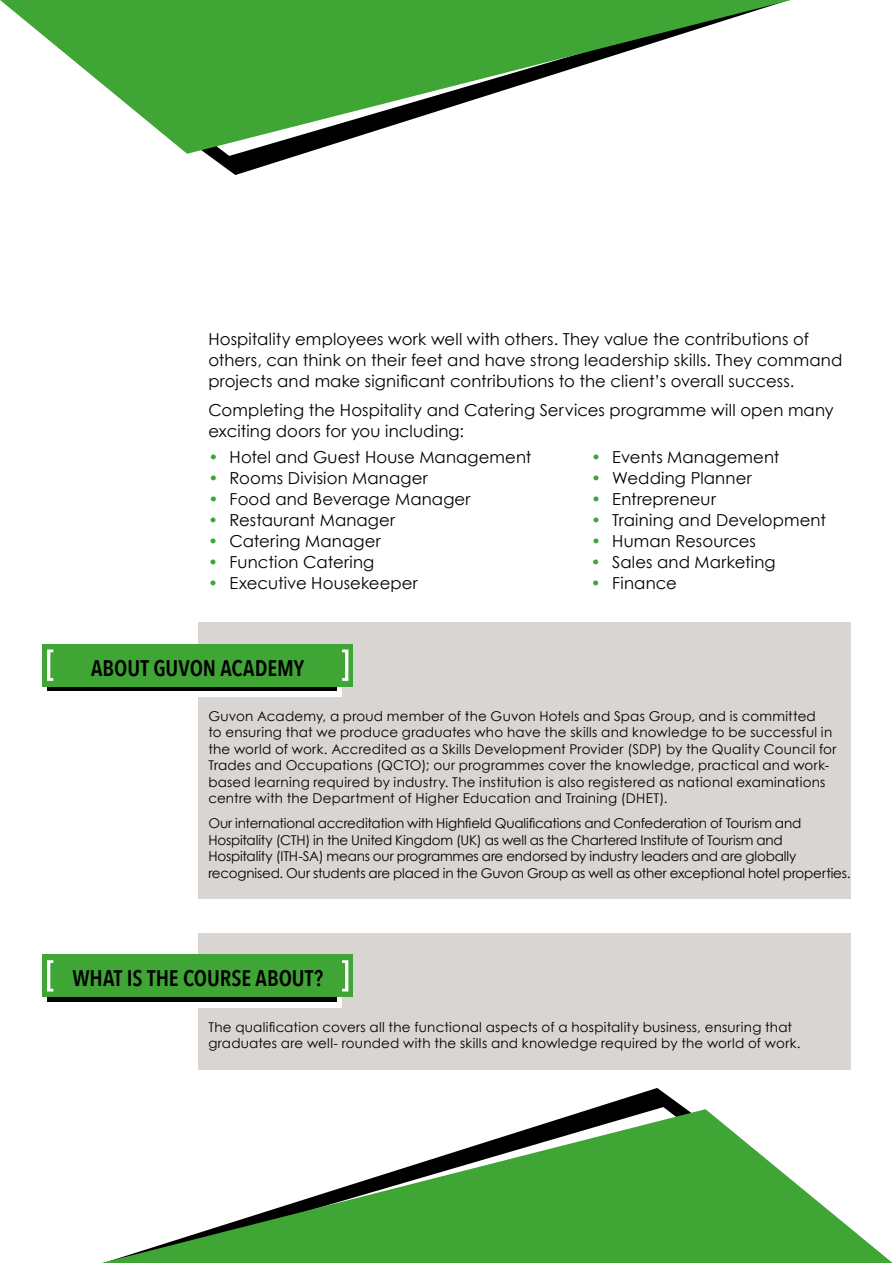
<style>
.page{position:relative;width:893px;height:1263px;background:#fff}
.page>*{position:absolute;margin:0;border:0;box-sizing:border-box;transform-origin:0 0}
.t1{font:600 22.5px "Avenir Next Condensed";letter-spacing:-.005em;color:#000}
.t2{font:16.5px/21px "Century Gothic";letter-spacing:.01em;color:#000}
.t3{font:13.5px/16.5px "Century Gothic";letter-spacing:.01em;color:#000}
.t4{font:13.5px/16.5px "Century Gothic";letter-spacing:-.015em;color:#000}
.s1{color:#3fa535}
</style>
<div class="page">
<svg style="left:209px;top:156px;width:87px;height:19px"></svg>
<svg style="left:0;top:0;width:791px;height:154px;fill:#3fa535"></svg>
<svg style="left:597px;top:1088px;width:86px;height:19px"></svg>
<svg style="left:102px;top:1109px;width:791px;height:154px;fill:#3fa535"></svg>
<div style="left:198px;top:623px;width:652px;height:276px;background:#d9d5d3"></div>
<div style="left:43px;top:654px;width:299px;height:43px;background:#fff"></div>
<svg style="left:47px;top:686px;width:290px;height:5px"></svg>
<div style="left:43px;top:644px;width:310px;height:42px;background:#3fa535"></div>
<svg style="left:47px;top:649px;width:6px;height:32px"></svg>
<svg style="left:342px;top:649px;width:6px;height:32px"></svg>
<div style="left:198px;top:933px;width:652px;height:136px;background:#d9d5d3"></div>
<svg style="left:47px;top:997px;width:295px;height:10px"></svg>
<div style="left:47px;top:959px;width:290px;height:42px;background:#000"></div>
<div style="left:43px;top:954px;width:310px;height:43px;background:#3fa535"></div>
<svg style="left:47px;top:960px;width:6px;height:31px"></svg>
<svg style="left:342px;top:960px;width:6px;height:31px"></svg>
<p class="t2" style="left:208px;top:328px;width:635px">Hospitality employees work well with others. They value the contributions of others, can think on their feet and have strong leadership skills. They command projects and make significant contributions to the client’s overall success.</p>
<p class="t2" style="left:208px;top:400px;width:627px">Completing the Hospitality and Catering Services programme will open many exciting doors for you including:</p>
<p class="t2" style="left:208px;top:446px;width:325px"><span class="s1">•</span> Hotel and Guest House Management</p>
<p class="t2" style="left:591px;top:446px;width:190px"><span class="s1">•</span> Events Management</p>
<p class="t2" style="left:208px;top:467px;width:221px"><span class="s1">•</span> Rooms Division Manager</p>
<p class="t2" style="left:591px;top:467px;width:162px"><span class="s1">•</span> Wedding Planner</p>
<p class="t2" style="left:208px;top:488px;width:264px"><span class="s1">•</span> Food and Beverage Manager</p>
<p class="t2" style="left:591px;top:488px;width:126px"><span class="s1">•</span> Entrepreneur</p>
<p class="t2" style="left:208px;top:509px;width:188px"><span class="s1">•</span> Restaurant Manager</p>
<p class="t2" style="left:591px;top:509px;width:236px"><span class="s1">•</span> Training and Development</p>
<p class="t2" style="left:208px;top:530px;width:174px"><span class="s1">•</span> Catering Manager</p>
<p class="t2" style="left:591px;top:530px;width:166px"><span class="s1">•</span> Human Resources</p>
<p class="t2" style="left:208px;top:551px;width:168px"><span class="s1">•</span> Function Catering</p>
<p class="t2" style="left:591px;top:551px;width:186px"><span class="s1">•</span> Sales and Marketing</p>
<p class="t2" style="left:208px;top:572px;width:211px"><span class="s1">•</span> Executive Housekeeper</p>
<p class="t2" style="left:591px;top:572px;width:88px"><span class="s1">•</span> Finance</p>
<h1 class="t1" style="left:91px;top:648px;width:215px">ABOUT GUVON ACADEMY</h1>
<p class="t3" style="left:208px;top:708px;width:630px">Guvon Academy, a proud member of the Guvon Hotels and Spas Group, and is committed<br>to ensuring that we produce graduates who have the skills and knowledge to be successful in the world of work. Accredited as a Skills Development Provider (SDP) by the Quality Council for Trades and Occupations (QCTO); our programmes cover the knowledge, practical and work&shy;based learning required by industry. The institution is also registered as national examinations centre with the Department of Higher Education and Training (DHET).</p>
<p class="t4" style="left:208px;top:815px;width:644px">Our international accreditation with Highfield Qualifications and Confederation of Tourism and Hospitality (CTH) in the United Kingdom (UK) as well as the Chartered Institute of Tourism and Hospitality (ITH-SA) means our programmes are endorsed by industry leaders and are globally recognised. Our students are placed in the Guvon Group as well as other exceptional hotel properties.</p>
<h1 class="t1" style="left:72px;top:959px;width:252px">WHAT IS THE COURSE ABOUT?</h1>
<p class="t3" style="left:208px;top:1018px;width:594px">The qualification covers all the functional aspects of a hospitality business, ensuring that graduates are well- rounded with the skills and knowledge required by the world of work.</p>
</div>
